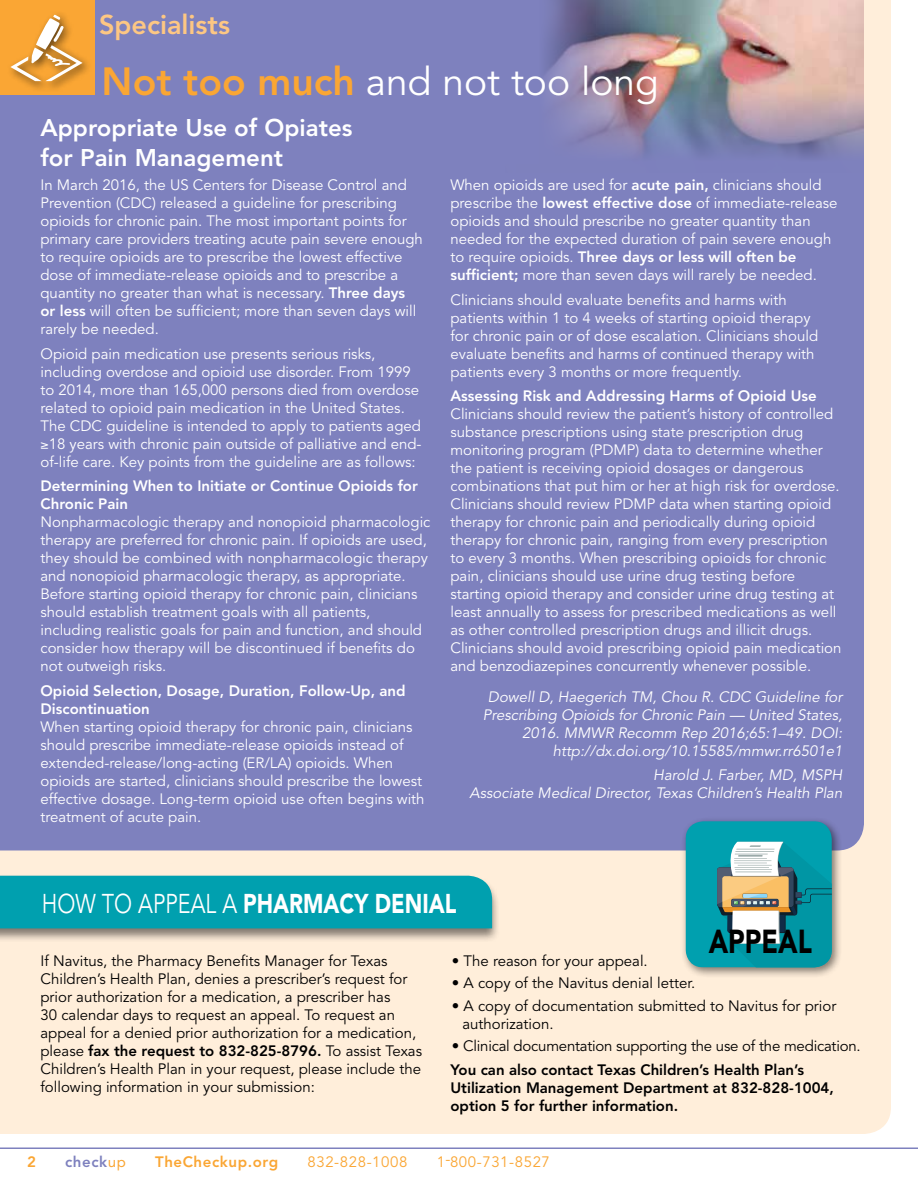
<style>
.page{position:relative;width:918px;height:1188px;background:#fff}
.page>*{position:absolute;margin:0;border:0;box-sizing:border-box;transform-origin:0 0}
.t1{font:39px "Avenir";color:#fff}
.t2{font:900 33px "Avenir";color:#000;scale:.8 1}
.t3{font:900 27px "Avenir";color:#fff;scale:.8 1}
.t4{font:800 27px "Avenir";color:#fdc783}
.t5{font:27px "Avenir";color:#fff;scale:.8 1}
.t6{font:800 24px/30px "Avenir";color:#fff}
.t7{font:15px/18px "Avenir";color:#fff}
.t8{font:15px/18px "Avenir";color:#000}
.t9{font:italic 15px/18px "Avenir";color:#fff;text-align:right}
.t10{font:800 15px/18px "Avenir";color:#fff}
.t11{font:800 15px/18px "Avenir";color:#000}
.t12{font:15px "Avenir";letter-spacing:.04em;color:#faa634}
.t13{font:800 15px "Avenir";letter-spacing:.04em;color:#faa634}
.t14{font:800 15px "Avenir";letter-spacing:.04em;color:#7e81be}
.s1{font-weight:800;color:#faa634}
.s2{font-weight:800}
.s3{font-weight:400}
.s4{font-weight:400;color:#faa634}
</style>
<div class="page">
<div style="left:0;top:0;width:891px;height:1134px;background:#ffeeda"></div>
<div style="left:0;top:0;width:864px;height:850px;background:#7e81be"></div>
<img style="left:505px;top:0;width:359px;height:173px">
<img style="left:492px;top:0;width:178px;height:164px">
<hr style="left:0;top:1148px;width:918px;height:1px;background:#7e81be">
<div style="left:0;top:0;width:94px;height:94px;background:#faa634"></div>
<div style="left:0;top:874px;width:500px;height:69px;background:#000;opacity:.5"></div>
<div style="left:0;top:876px;width:492px;height:52px;background:#00a0af"></div>
<div style="left:7px;top:11px;width:86px;height:81px;background:#000;opacity:.6"></div>
<svg style="left:10px;top:15px;width:73px;height:66px"></svg>
<div style="left:680px;top:816px;width:163px;height:163px;background:#000;opacity:.5"></div>
<svg style="left:686px;top:821px;width:146px;height:146px;background:#40a6aa"></svg>
<h3 class="t4" style="left:99px;top:9px;width:133px">Specialists</h3>
<h1 class="t1" style="left:102px;top:59px;width:559px"><span class="s1">Not too much</span> and not too long</h1>
<h3 class="t6" style="left:40px;top:113px;width:313px">Appropriate Use of Opiates for Pain Management</h3>
<p class="t7" style="left:40px;top:177px;width:384px">In March 2016, the US Centers for Disease Control and Prevention (CDC) released a guideline for prescribing opioids for chronic pain. The most important points for primary care providers treating acute pain severe enough to require opioids are to prescribe the lowest effective dose of immediate-release opioids and to prescribe a quantity no greater than what is necessary. <span class="s2">Three days or less</span> will often be sufficient; more than seven days will rarely be needed.</p>
<p class="t7" style="left:40px;top:345px;width:383px">Opioid pain medication use presents serious risks, including overdose and opioid use disorder. From 1999 to 2014, more than 165,000 persons died from overdose related to opioid pain medication in the United States.<br>The CDC guideline is intended to apply to patients aged ≥18 years with chronic pain outside of palliative and end&shy;of-life care. Key points from the guideline are as follows:</p>
<p class="t10" style="left:40px;top:477px;width:379px">Determining When to Initiate or Continue Opioids for<br>Chronic Pain</p>
<p class="t7" style="left:40px;top:514px;width:392px">Nonpharmacologic therapy and nonopioid pharmacologic therapy are preferred for chronic pain. If opioids are used, they should be combined with nonpharmacologic therapy and nonopioid pharmacologic therapy, as appropriate.<br>Before starting opioid therapy for chronic pain, clinicians should establish treatment goals with all patients, including realistic goals for pain and function, and should consider how therapy will be discontinued if benefits do not outweigh risks.</p>
<p class="t10" style="left:40px;top:682px;width:367px">Opioid Selection, Dosage, Duration, Follow-Up, and<br>Discontinuation</p>
<p class="t7" style="left:40px;top:718px;width:386px">When starting opioid therapy for chronic pain, clinicians should prescribe immediate-release opioids instead of extended-release/long-acting (ER/LA) opioids. When opioids are started, clinicians should prescribe the lowest effective dosage. Long-term opioid use often begins with treatment of acute pain.</p>
<p class="t7" style="left:450px;top:176px;width:389px">When opioids are used for <span class="s2">acute pain,</span> clinicians should prescribe the <span class="s2">lowest effective dose</span> of immediate-release opioids and should prescribe no greater quantity than needed for the expected duration of pain severe enough to require opioids. <span class="s2">Three days or less will often be sufficient;</span> more than seven days will rarely be needed.</p>
<p class="t7" style="left:450px;top:291px;width:369px">Clinicians should evaluate benefits and harms with patients within 1 to 4 weeks of starting opioid therapy for chronic pain or of dose escalation. Clinicians should evaluate benefits and harms of continued therapy with patients every 3 months or more frequently.</p>
<p class="t10" style="left:450px;top:387px;width:368px">Assessing Risk and Addressing Harms of Opioid Use</p>
<p class="t7" style="left:450px;top:405px;width:393px">Clinicians should review the patient’s history of controlled substance prescriptions using state prescription drug monitoring program (PDMP) data to determine whether the patient is receiving opioid dosages or dangerous combinations that put him or her at high risk for overdose.<br>Clinicians should review PDMP data when starting opioid therapy for chronic pain and periodically during opioid therapy for chronic pain, ranging from every prescription to every 3 months. When prescribing opioids for chronic pain, clinicians should use urine drug testing before starting opioid therapy and consider urine drug testing at least annually to assess for prescribed medications as well as other controlled prescription drugs and illicit drugs.<br>Clinicians should avoid prescribing opioid pain medication and benzodiazepines concurrently whenever possible.</p>
<p class="t9" style="left:483px;top:688px;width:361px">Dowell D, Haegerich TM, Chou R. CDC Guideline for Prescribing Opioids for Chronic Pain — United States, 2016. MMWR Recomm Rep 2016;65:1–49. DOI: http://dx.doi.org/10.15585/mmwr.rr6501e1</p>
<p class="t9" style="left:470px;top:766px;width:374px">Harold J. Farber, MD, MSPH<br>Associate Medical Director, Texas Children’s Health Plan</p>
<h3 class="t5" style="left:42px;top:889px;width:139px">How to appea</h3>
<h3 class="t3" style="left:206px;top:888px;width:315px"><span class="s3">l a</span> PHARMACY DENIAL</h3>
<h2 class="t2" style="left:709px;top:922px;width:23px">APPEAL</h2>
<p class="t8" style="left:40px;top:952px;width:383px">If Navitus, the Pharmacy Benefits Manager for Texas Children’s Health Plan, denies a prescriber’s request for prior authorization for a medication, a prescriber has<br>30 calendar days to request an appeal. To request an appeal for a denied prior authorization for a medication, please <span class="s2">fax the request to 832-825-8796.</span> To assist Texas Children’s Health Plan in your request, please include the following information in your submission:</p>
<p class="t8" style="left:452px;top:952px;width:197px">• The reason for your appeal.</p>
<p class="t8" style="left:452px;top:975px;width:245px">• A copy of the Navitus denial letter.</p>
<p class="t8" style="left:462px;top:997px;width:375px;text-indent:-11px">• A copy of documentation submitted to Navitus for prior authorization.</p>
<p class="t8" style="left:452px;top:1037px;width:410px">• Clinical documentation supporting the use of the medication.</p>
<p class="t11" style="left:450px;top:1061px;width:385px">You can also contact Texas Children’s Health Plan’s<br>Utilization Management Department at 832-828-1004, option 5 for further information.</p>
<p class="t13" style="left:27px;top:1153px;width:10px">2</p>
<p class="t14" style="left:65px;top:1153px;width:62px">check<span class="s4">up</span></p>
<p class="t13" style="left:155px;top:1153px;width:125px">TheCheckup.org</p>
<p class="t12" style="left:307px;top:1153px;width:101px">832-828-1008</p>
<p class="t12" style="left:437px;top:1153px;width:115px">1-800-731-8527</p>
</div>
